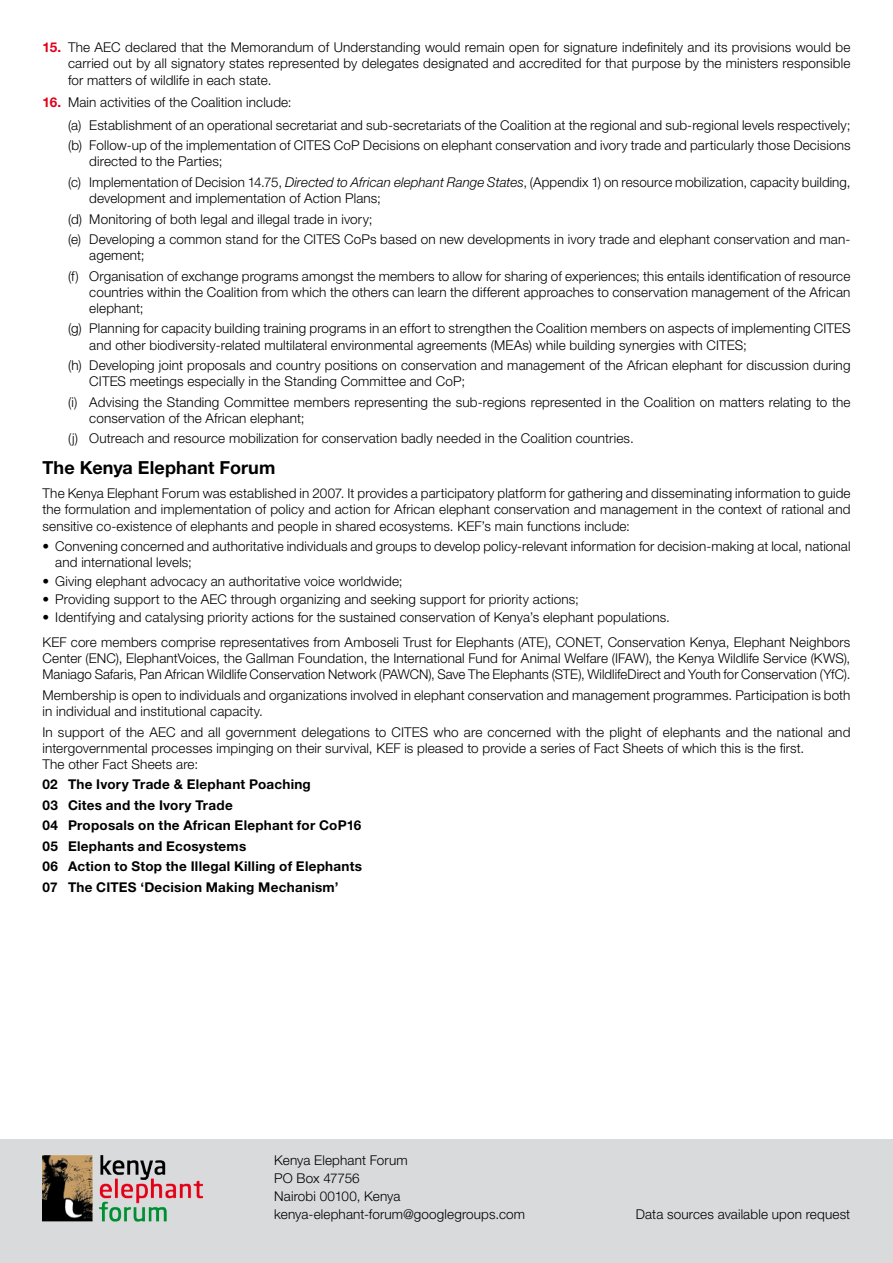
<style>
.page{position:relative;width:893px;height:1263px;background:#fff}
.page>*{position:absolute;margin:0;border:0;box-sizing:border-box;transform-origin:0 0}
.t1{font:700 18px "Helvetica Neue LT Std";letter-spacing:.005em;color:#000}
.t2{font:300 13.5px/16.2px "Helvetica Neue LT Std";letter-spacing:.01em;color:#000}
.t3{font:700 13.5px/20.4px "Helvetica Neue LT Std";letter-spacing:.02em;color:#000}
.s1{font-weight:700;color:#e2001a}
.s2{font-style:italic}
</style>
<div class="page">
<div style="left:0;top:1140px;width:893px;height:123px;background:#d9dadb"></div>
<img style="left:42px;top:1155px;width:161px;height:67px">
<p class="t2" style="left:68px;top:39px;width:784px;text-align:justify;text-indent:-26px"><span class="s1">15.</span> The AEC declared that the Memorandum of Understanding would remain open for signature indefinitely and its provisions would be carried out by all signatory states represented by delegates designated and accredited for that purpose by the ministers responsible for matters of wildlife in each state.</p>
<p class="t2" style="left:68px;top:91px;width:784px;line-height:22.5px;text-indent:-26px"><span class="s1">16.</span> Main activities of the Coalition include:<br>(a) Establishment of an operational secretariat and sub-secretariats of the Coalition at the regional and sub-regional levels respectively;</p>
<p class="t2" style="left:89px;top:137px;width:763px;text-indent:-21px">(b) Follow-up of the implementation of CITES CoP Decisions on elephant conservation and ivory trade and particularly those Decisions directed to the Parties;</p>
<p class="t2" style="left:89px;top:174px;width:763px;text-indent:-21px">(c) Implementation of Decision 14.75, <span class="s2">Directed to African elephant Range States</span>, (Appendix 1) on resource mobilization, capacity building, development and implementation of Action Plans;</p>
<p class="t2" style="left:68px;top:208px;width:784px;line-height:20.4px">(d) Monitoring of both legal and illegal trade in ivory;<br>(e) Developing a common stand for the CITES CoPs based on new developments in ivory trade and elephant conservation and man-</p>
<p class="t2" style="left:68px;top:245px;width:784px;line-height:20.4px;text-indent:21px">agement;<br>(f) Organisation of exchange programs amongst the members to allow for sharing of experiences; this entails identification of resource</p>
<p class="t2" style="left:89px;top:284px;width:763px">countries within the Coalition from which the others can learn the different approaches to conservation management of the African elephant;</p>
<p class="t2" style="left:89px;top:320px;width:763px;text-indent:-21px">(g) Planning for capacity building training programs in an effort to strengthen the Coalition members on aspects of implementing CITES and other biodiversity-related multilateral environmental agreements (MEAs) while building synergies with CITES;</p>
<p class="t2" style="left:89px;top:357px;width:763px;text-indent:-21px">(h) Developing joint proposals and country positions on conservation and management of the African elephant for discussion during<br>CITES meetings especially in the Standing Committee and CoP;</p>
<p class="t2" style="left:89px;top:394px;width:763px;text-indent:-21px">(i) Advising the Standing Committee members representing the sub-regions represented in the Coalition on matters relating to the conservation of the African elephant;</p>
<p class="t2" style="left:68px;top:430px;width:567px">(j) Outreach and resource mobilization for conservation badly needed in the Coalition countries.</p>
<h1 class="t1" style="left:43px;top:456px;width:234px">The Kenya Elephant Forum</h1>
<p class="t2" style="left:43px;top:485px;width:809px;text-align:justify">The Kenya Elephant Forum was established in 2007. It provides a participatory platform for gathering and disseminating information to guide the formulation and implementation of policy and action for African elephant conservation and management in the context of rational and sensitive co-existence of elephants and people in shared ecosystems. KEF’s main functions include:</p>
<p class="t2" style="left:55px;top:538px;width:797px;text-indent:-13px">• Convening concerned and authoritative individuals and groups to develop policy-relevant information for decision-making at local, national and international levels;</p>
<p class="t2" style="left:43px;top:572px;width:361px">• Giving elephant advocacy an authoritative voice worldwide;</p>
<p class="t2" style="left:43px;top:591px;width:538px">• Providing support to the AEC through organizing and seeking support for priority actions;</p>
<p class="t2" style="left:43px;top:605px;width:809px;line-height:24.8px">• Identifying and catalysing priority actions for the sustained conservation of Kenya’s elephant populations.<br>KEF core members comprise representatives from Amboseli Trust for Elephants (ATE), CONET, Conservation Kenya, Elephant Neighbors</p>
<p class="t2" style="left:43px;top:650px;width:809px">Center (ENC), ElephantVoices, the Gallman Foundation, the International Fund for Animal Welfare (IFAW), the Kenya Wildlife Service (KWS),<br>Maniago Safaris, Pan African Wildlife Conservation Network (PAWCN), Save The Elephants (STE), WildlifeDirect and Youth for Conservation (YfC).</p>
<p class="t2" style="left:43px;top:687px;width:809px">Membership is open to individuals and organizations involved in elephant conservation and management programmes. Participation is both in individual and institutional capacity.</p>
<p class="t2" style="left:43px;top:723px;width:809px">In support of the AEC and all government delegations to CITES who are concerned with the plight of elephants and the national and intergovernmental processes impinging on their survival, KEF is pleased to provide a series of Fact Sheets of which this is the first.<br>The other Fact Sheets are:</p>
<p class="t3" style="left:43px;top:774px;width:321px">02 The Ivory Trade &amp; Elephant Poaching<br>03 Cites and the Ivory Trade<br>04 Proposals on the African Elephant for CoP16<br>05 Elephants and Ecosystems<br>06 Action to Stop the Illegal Killing of Elephants 07 The CITES ‘Decision Making Mechanism’</p>
<p class="t2" style="left:274px;top:1151px;width:252px;line-height:18px">Kenya Elephant Forum<br>PO Box 47756<br>Nairobi 00100, Kenya kenya-elephant-forum@googlegroups.com</p>
<p class="t2" style="left:636px;top:1206px;width:216px">Data sources available upon request</p>
</div>
